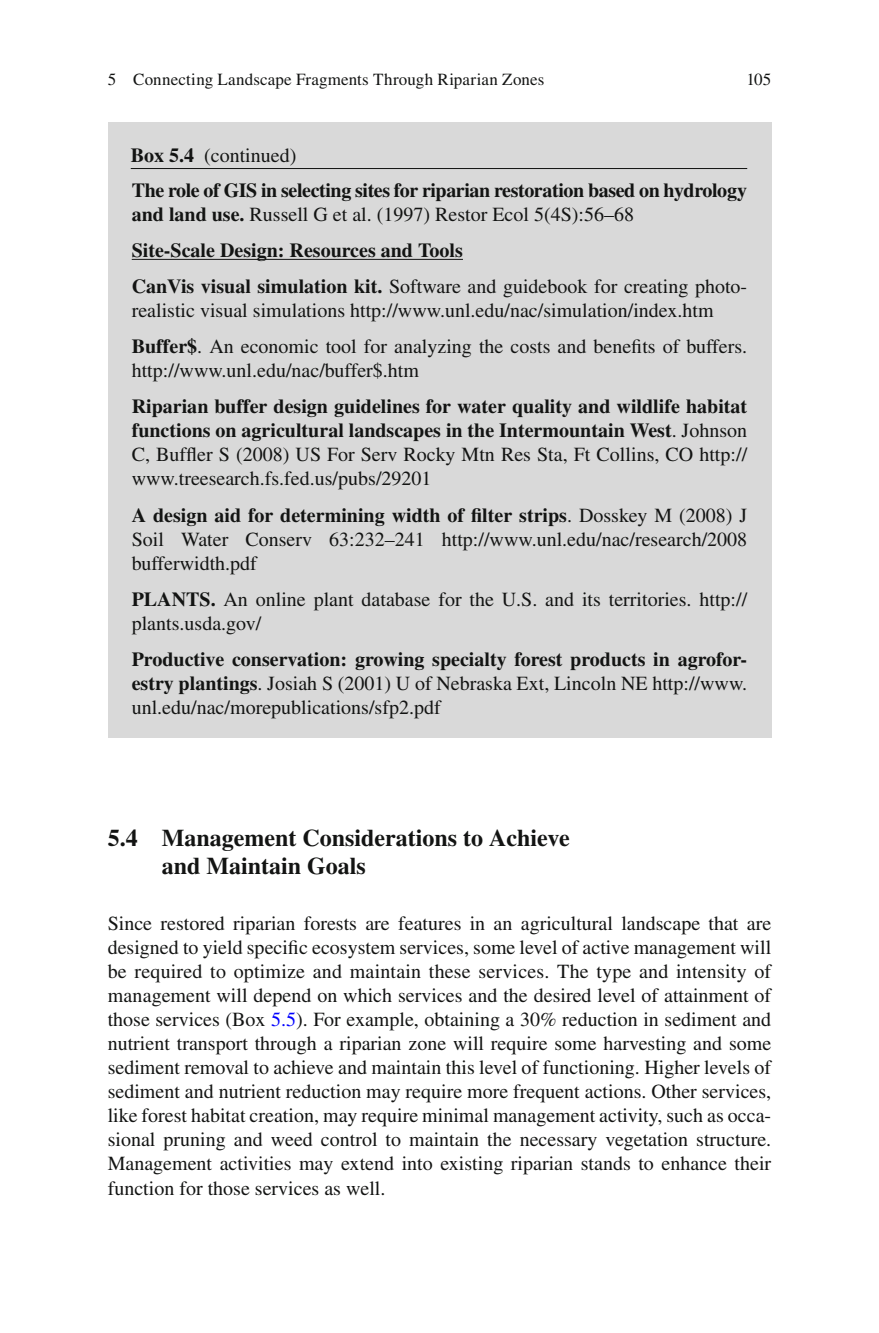
<style>
.page{position:relative;width:879px;height:1333px;background:#fff}
.page>*{position:absolute;margin:0;border:0;box-sizing:border-box;transform-origin:0 0}
.t1{font:700 24px/28px "Times";color:#131413}
.t2{font:20px/24px "Times";color:#131413;text-align:justify}
.t3{font:700 20px/24px "Times";color:#131413}
.t4{font:700 20px/24px "Times";letter-spacing:-.02em;color:#131413}
.t5{font:17px "Times";letter-spacing:.005em;color:#131413}
.s1{font-weight:700}
.s2{font-weight:400}
.s3{color:#00f}
</style>
<div class="page">
<div style="left:108px;top:122px;width:663px;height:615px;background:#d9d9d9"></div>
<hr style="left:132px;top:259px;width:331px;height:1px;background:#131413">
<hr style="left:131px;top:168px;width:616px;height:1px;background:#131413">
<p class="t5" style="left:108px;top:73px;width:438px">5 Connecting Landscape Fragments Through Riparian Zones</p>
<p class="t5" style="left:746px;top:73px;width:26px">105</p>
<p class="t2" style="left:131px;top:145px;width:167px"><span class="s1">Box 5.4</span> (continued)</p>
<p class="t4" style="left:132px;top:180px;width:617px">The role of GIS in selecting sites for riparian restoration based on hydrology and land use. <span class="s2">Russell G et al. (1997) Restor Ecol 5(4S):56–68</span></p>
<p class="t3" style="left:132px;top:234px;width:617px;line-height:36px">Site-Scale Design: Resources and Tools<br>CanVis visual simulation kit. <span class="s2">Software and guidebook for creating photo-</span></p>
<p class="t2" style="left:132px;top:294px;width:617px;line-height:36px">realistic visual simulations http://www.unl.edu/nac/simulation/index.htm<br><span class="s1">Buffer$</span>. An economic tool for analyzing the costs and benefits of buffers.</p>
<p class="t2" style="left:132px;top:360px;width:289px">http://www.unl.edu/nac/buffer$.htm</p>
<p class="t3" style="left:132px;top:396px;width:617px;text-align:justify">Riparian buffer design guidelines for water quality and wildlife habitat functions on agricultural landscapes in the Intermountain West<span class="s2">. Johnson C, Buffler S (2008) US For Serv Rocky Mtn Res Sta, Ft Collins, CO http:// www.treesearch.fs.fed.us/pubs/29201</span></p>
<p class="t2" style="left:132px;top:504px;width:617px"><span class="s1">A design aid for determining width of filter strips</span>. Dosskey M (2008) J Soil Water Conserv 63:232–241 http://www.unl.edu/nac/research/2008 bufferwidth.pdf</p>
<p class="t2" style="left:132px;top:588px;width:617px"><span class="s1">PLANTS.</span> An online plant database for the U.S. and its territories. http:// plants.usda.gov/</p>
<p class="t2" style="left:132px;top:648px;width:617px"><span class="s1">Productive conservation: growing specialty forest products in agrofor&shy;estry plantings</span>. Josiah S (2001) U of Nebraska Ext, Lincoln NE http://www. unl.edu/nac/morepublications/sfp2.pdf</p>
<p class="t1" style="left:162px;top:826px;width:410px;text-indent:-54px">5.4 Management Considerations to Achieve and Maintain Goals</p>
<p class="t2" style="left:108px;top:913px;width:665px">Since restored riparian forests are features in an agricultural landscape that are designed to yield speci fi c ecosystem services, some level of active management will be required to optimize and maintain these services. The type and intensity of management will depend on which services and the desired level of attainment of those services (Box <span class="s3">5.5</span> ). For example, obtaining a 30% reduction in sediment and nutrient transport through a riparian zone will require some harvesting and some sediment removal to achieve and maintain this level of functioning. Higher levels of sediment and nutrient reduction may require more frequent actions. Other services, like forest habitat creation, may require minimal management activity, such as occa&shy;sional pruning and weed control to maintain the necessary vegetation structure.<br>Management activities may extend into existing riparian stands to enhance their function for those services as well.</p>
</div>
